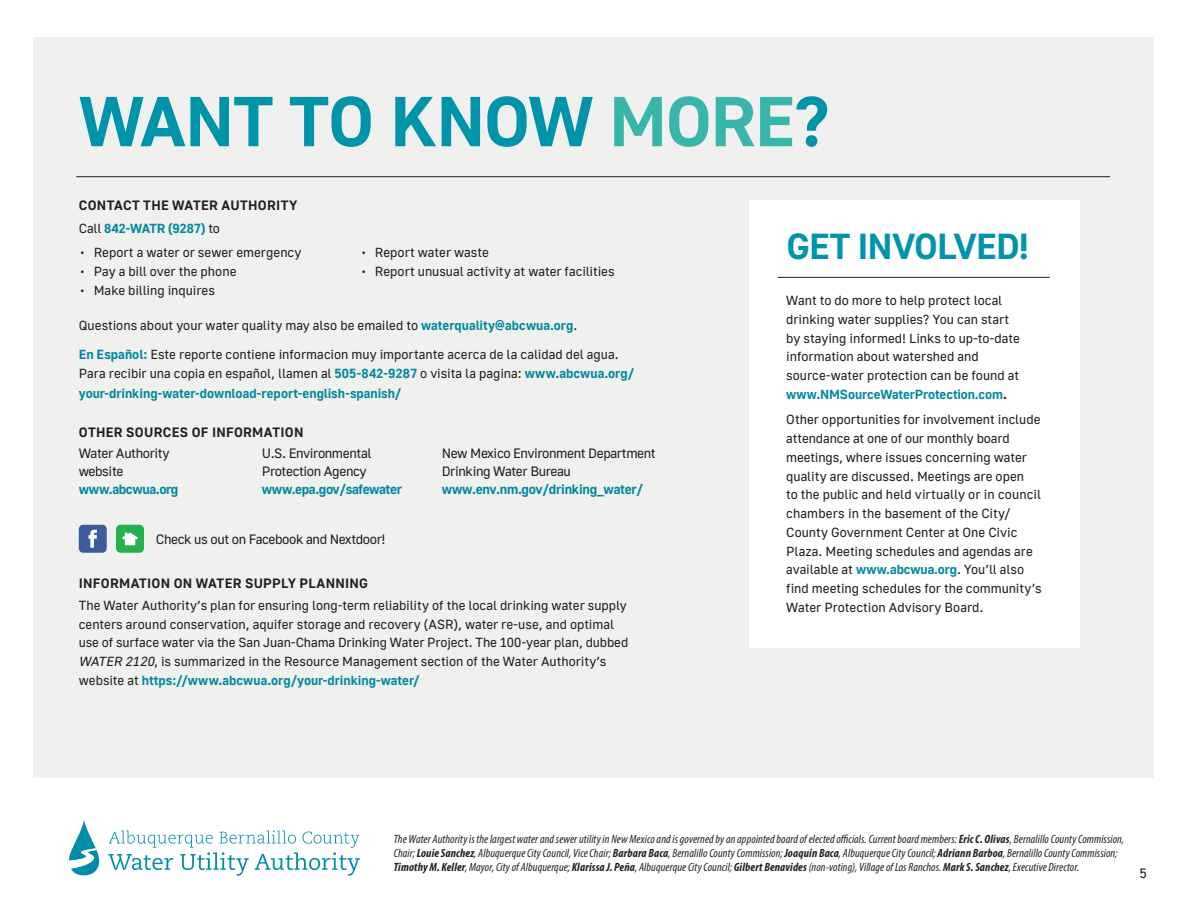
<style>
.page{position:relative;width:1188px;height:918px;background:#fff}
.page>*{position:absolute;margin:0;border:0;box-sizing:border-box;transform-origin:0 0}
.t1{font:70.5px "Golos UIVF";letter-spacing:-.025em;color:#0094aa}
.t2{font:36px "Golos UIVF";letter-spacing:-.025em;color:#0094aa}
.t3{font:13.5px "Golos UIVF";letter-spacing:-.03em;color:#231f20}
.t4{font:13.5px "Golos UIVF";letter-spacing:-.03em;color:#0088a0}
.t5{font:13.5px "Golos UIVF";letter-spacing:.02em;color:#231f20}
.t6{font:13.5px "Golos UIVF";letter-spacing:.025em;color:#231f20}
.t7{font:13.2px/18.8px "Golos UIVF";color:#231f20}
.t8{font:13.2px "Golos UIVF";letter-spacing:-.015em;color:#0088a0}
.t9{font:italic condensed 12px/14.2px "Myriad Pro";letter-spacing:.01em;color:#231f20}
.s1{color:#38b6a9}
.s2{color:#231f20}
.s3{color:#0088a0}
.s4{font-size:12px;color:#0088a0}
.s5{font-style:italic}
.s6{font-weight:700}
</style>
<div class="page">
<div style="left:34px;top:37px;width:1120px;height:741px;background:#f0f1ef"></div>
<div style="left:750px;top:201px;width:330px;height:447px;background:#fff"></div>
<hr style="left:76px;top:176px;width:1034px;height:1px;background:#231f20">
<hr style="left:778px;top:277px;width:272px;height:1px;background:#231f20">
<div style="left:79px;top:525px;width:28px;height:28px;background:#3d5c9d;border-radius:4px"></div>
<div style="left:116px;top:525px;width:28px;height:28px;background:#23b24b;border-radius:4px"></div>
<svg style="left:89px;top:530px;width:8px;height:18px"></svg>
<svg style="left:122px;top:533px;width:16px;height:12px"></svg>
<svg style="left:69px;top:820px;width:31px;height:55px"></svg>
<svg style="left:108px;top:830px;width:252px;height:46px"></svg>
<p class="t1" style="left:79px;top:81px;width:752px">WANT TO KNOW <span class="s1">MORE</span>?</p>
<p class="t6" style="left:79px;top:198px;width:220px">CONTACT THE WATER AUTHORITY</p>
<p class="t8" style="left:79px;top:220px;width:143px"><span class="s2">Call</span> 842-WATR (9287) <span class="s2">to</span></p>
<p class="t7" style="left:80px;top:243px;width:223px">• Report a water or sewer emergency</p>
<p class="t7" style="left:80px;top:262px;width:158px">• Pay a bill over the phone</p>
<p class="t7" style="left:80px;top:281px;width:136px">• Make billing inquires</p>
<p class="t7" style="left:361px;top:243px;width:129px">• Report water waste</p>
<p class="t7" style="left:361px;top:262px;width:255px">• Report unusual activity at water facilities</p>
<p class="t7" style="left:79px;top:316px;width:500px">Questions about your water quality may also be emailed to <span class="s3">waterquality</span><span class="s4">@</span><span class="s3">abcwua.org</span>.</p>
<p class="t7" style="left:79px;top:345px;width:557px;line-height:19.2px"><span class="s3">En Español:</span> Este reporte contiene informacion muy importante acerca de la calidad del agua.<br>Para recibir una copia en español, llamen al <span class="s3">505-842-9287</span> o visita la pagina: <span class="s3">www.abcwua.org/ your-drinking-water-download-report-english-spanish/</span></p>
<p class="t5" style="left:79px;top:425px;width:226px">OTHER SOURCES OF INFORMATION</p>
<p class="t3" style="left:79px;top:445px;width:92px">Water Authority</p>
<p class="t3" style="left:262px;top:445px;width:111px">U.S. Environmental</p>
<p class="t3" style="left:442px;top:445px;width:216px">New Mexico Environment Department</p>
<p class="t3" style="left:79px;top:463px;width:46px">website</p>
<p class="t3" style="left:262px;top:463px;width:106px">Protection Agency</p>
<p class="t3" style="left:442px;top:463px;width:131px">Drinking Water Bureau</p>
<p class="t4" style="left:79px;top:481px;width:101px">www.abcwua.org</p>
<p class="t4" style="left:262px;top:481px;width:142px">www.epa.gov/safewater</p>
<p class="t4" style="left:442px;top:481px;width:203px">www.env.nm.gov/drinking_water/</p>
<p class="t3" style="left:156px;top:531px;width:231px">Check us out on Facebook and Nextdoor!</p>
<p class="t5" style="left:79px;top:576px;width:291px">INFORMATION ON WATER SUPPLY PLANNING</p>
<p class="t7" style="left:79px;top:596px;width:551px">The Water Authority’s plan for ensuring long-term reliability of the local drinking water supply centers around conservation, aquifer storage and recovery (ASR), water re-use, and optimal use of surface water via the San Juan-Chama Drinking Water Project. The 100-year plan, dubbed <span class="s5">WATER 2120</span>, is summarized in the Resource Management section of the Water Authority’s website at <span class="s3">https://www.abcwua.org/your-drinking-water/</span></p>
<p class="t2" style="left:786px;top:226px;width:244px">GET INVOLVED!</p>
<p class="t7" style="left:786px;top:291px;width:235px">Want to do more to help protect local drinking water supplies? You can start by staying informed! Links to up-to-date information about watershed and source-water protection can be found at <span class="s3">www.NMSourceWaterProtection.com</span>.</p>
<p class="t7" style="left:786px;top:410px;width:257px">Other opportunities for involvement include attendance at one of our monthly board meetings, where issues concerning water quality are discussed. Meetings are open<br>to the public and held virtually or in council chambers in the basement of the City/ County Government Center at One Civic Plaza. Meeting schedules and agendas are available at <span class="s3">www.abcwua.org</span>. You’ll also find meeting schedules for the community’s Water Protection Advisory Board.</p>
<p class="t9" style="left:394px;top:831px;width:732px">The Water Authority is the largest water and sewer utility in New Mexico and is governed by an appointed board of elected officials. Current board members: <span class="s6">Eric C. Olivas</span>, Bernalillo County Commission,<br>Chair; <span class="s6">Louie Sanchez</span>, Albuquerque City Council, Vice Chair; <span class="s6">Barbara Baca</span>, Bernalillo County Commission; <span class="s6">Joaquin Baca</span>, Albuquerque City Council; <span class="s6">Adriann Barboa</span>, Bernalillo County Commission;<br><span class="s6">Timothy M. Keller</span>, Mayor, City of Albuquerque; <span class="s6">Klarissa J. Peña</span>, Albuquerque City Council; <span class="s6">Gilbert Benavides</span> (non-voting), Village of Los Ranchos. <span class="s6">Mark S. Sanchez</span>, Executive Director.</p>
<p class="t3" style="left:1139px;top:866px;width:9px">5</p>
</div>
